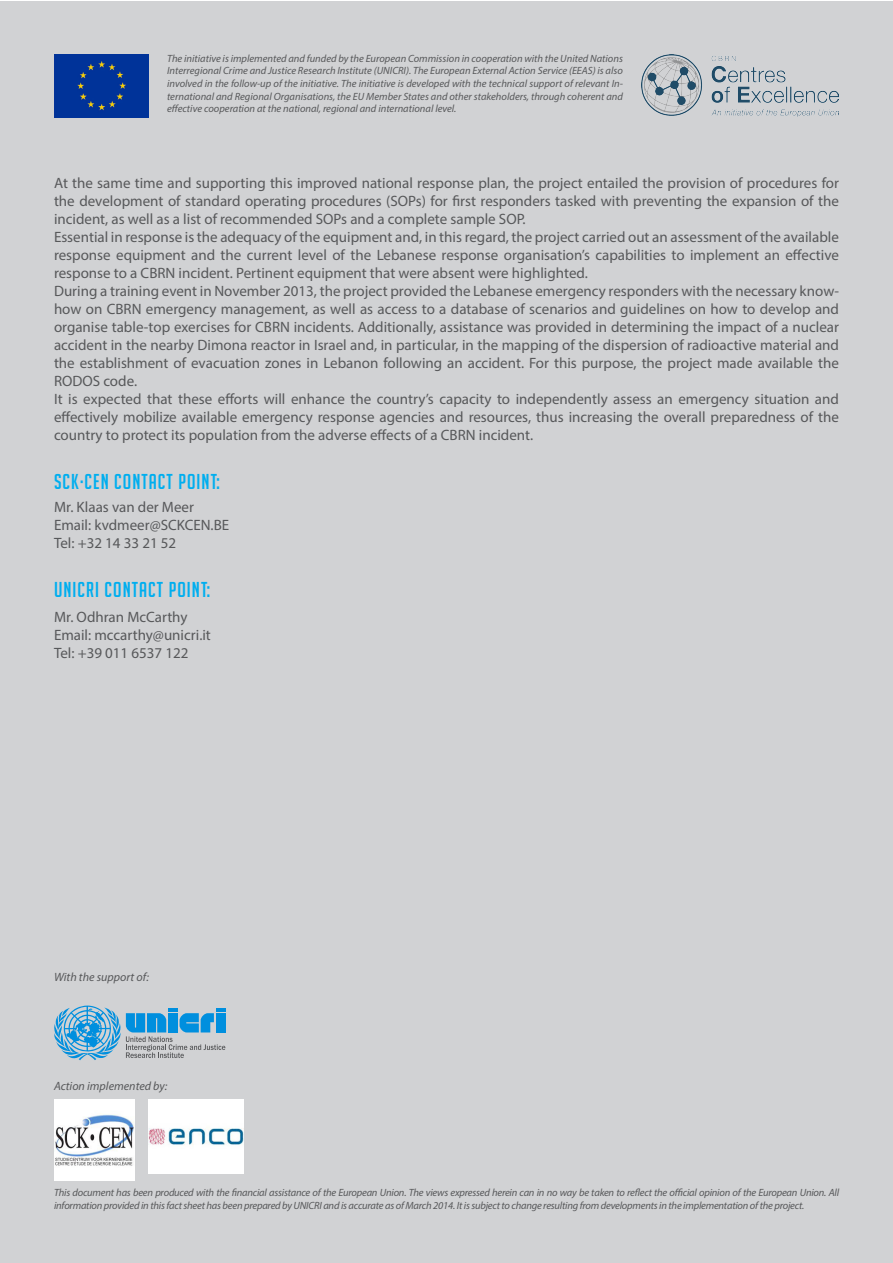
<style>
.page{position:relative;width:893px;height:1263px;background:#fff}
.page>*{position:absolute;margin:0;border:0;box-sizing:border-box;transform-origin:0 0}
.t1{font:21px "Big Noodle Titling";letter-spacing:.05em;color:#00aeef}
.t2{font:15px/18px "Myriad Pro";color:#57585a;text-align:justify}
.t3{font:italic 12px "Myriad Pro";color:#57585a}
.t4{font:italic 10.5px/12.6px "Myriad Pro";letter-spacing:-.02em;color:#57585a}
</style>
<div class="page">
<div style="left:0;top:1px;width:893px;height:1262px;background:#d1d2d4"></div>
<svg style="left:54px;top:1005px;width:171px;height:55px"></svg>
<div style="left:54px;top:54px;width:95px;height:63px;background:#039"></div>
<img style="left:641px;top:54px;width:198px;height:62px">
<img style="left:54px;top:1099px;width:81px;height:81px">
<img style="left:149px;top:1099px;width:95px;height:75px">
<p class="t4" style="left:167px;top:52px;width:457px;text-align:justify">The initiative is implemented and funded by the European Commission in cooperation with the United Nations Interregional Crime and Justice Research Institute (UNICRI). The European External Action Service (EEAS) is also involved in the follow-up of the initiative. The initiative is developed with the technical support of relevant In&shy;ternational and Regional Organisations, the EU Member States and other stakeholders, through coherent and effective cooperation at the national, regional and international level.</p>
<p class="t4" style="left:172px;top:102px;width:4px">f</p>
<p class="t4" style="left:172px;top:102px;width:4px">f</p>
<p class="t4" style="left:172px;top:102px;width:4px">f</p>
<p class="t2" style="left:54px;top:173px;width:786px">At the same time and supporting this improved national response plan, the project entailed the provision of procedures for the development of standard operating procedures (SOPs) for first responders tasked with preventing the expansion of the incident, as well as a list of recommended SOPs and a complete sample SOP.</p>
<p class="t2" style="left:54px;top:227px;width:786px">Essential in response is the adequacy of the equipment and, in this regard, the project carried out an assessment of the available response equipment and the current level of the Lebanese response organisation’s capabilities to implement an effective response to a CBRN incident. Pertinent equipment that were absent were highlighted.</p>
<p class="t2" style="left:54px;top:281px;width:787px">During a training event in November 2013, the project provided the Lebanese emergency responders with the necessary know&shy;how on CBRN emergency management, as well as access to a database of scenarios and guidelines on how to develop and organise table-top exercises for CBRN incidents. Additionally, assistance was provided in determining the impact of a nuclear accident in the nearby Dimona reactor in Israel and, in particular, in the mapping of the dispersion of radioactive material and the establishment of evacuation zones in Lebanon following an accident. For this purpose, the project made available the RODOS code.</p>
<p class="t2" style="left:54px;top:389px;width:786px">It is expected that these efforts will enhance the country’s capacity to independently assess an emergency situation and effectively mobilize available emergency response agencies and resources, thus increasing the overall preparedness of the country to protect its population from the adverse effects of a CBRN incident.</p>
<p class="t1" style="left:54px;top:470px;width:167px">SCK·CEN CONTACT POINT:</p>
<p class="t2" style="left:54px;top:498px;width:142px">Mr. Klaas van der Meer</p>
<p class="t2" style="left:54px;top:516px;width:177px">Email: kvdmeer@SCKCEN.BE</p>
<p class="t2" style="left:54px;top:534px;width:124px">Tel: +32 14 33 21 52</p>
<p class="t1" style="left:54px;top:578px;width:158px">UNICRI CONTACT POINT:</p>
<p class="t2" style="left:54px;top:608px;width:135px">Mr. Odhran McCarthy</p>
<p class="t2" style="left:54px;top:626px;width:158px">Email: mccarthy@unicri.it</p>
<p class="t2" style="left:54px;top:644px;width:136px">Tel: +39 011 6537 122</p>
<p class="t3" style="left:54px;top:970px;width:97px">With the support of:</p>
<p class="t3" style="left:54px;top:1079px;width:115px">Action implemented by:</p>
<p class="t4" style="left:54px;top:1186px;width:786px;text-indent:61px">has been produced with the financial assi tance of the European Union. The views express d herein can in no way be taken to reflect the official opini n of the European Union. All i for&shy;mation provided n th s fact sheet as been pr pa d by UNICRI and is accurate as of March 2014. It is subject to hange resulting from developments in he implementation of the project.</p>
<p class="t4" style="left:54px;top:1186px;width:787px">This document has been produced with the financial assistance of the European Union. The views expressed herein can in no way be taken to reflect the official opinion of the European Union. All information provided in this fact sheet has been prepared by UNICRI and is accurate as of March 2014. It is subject to change resulting from developments in the implementation of the project.</p>
<p class="t4" style="left:656px;top:1186px;width:10px">f</p>
<p class="t4" style="left:656px;top:1186px;width:10px">f</p>
</div>
